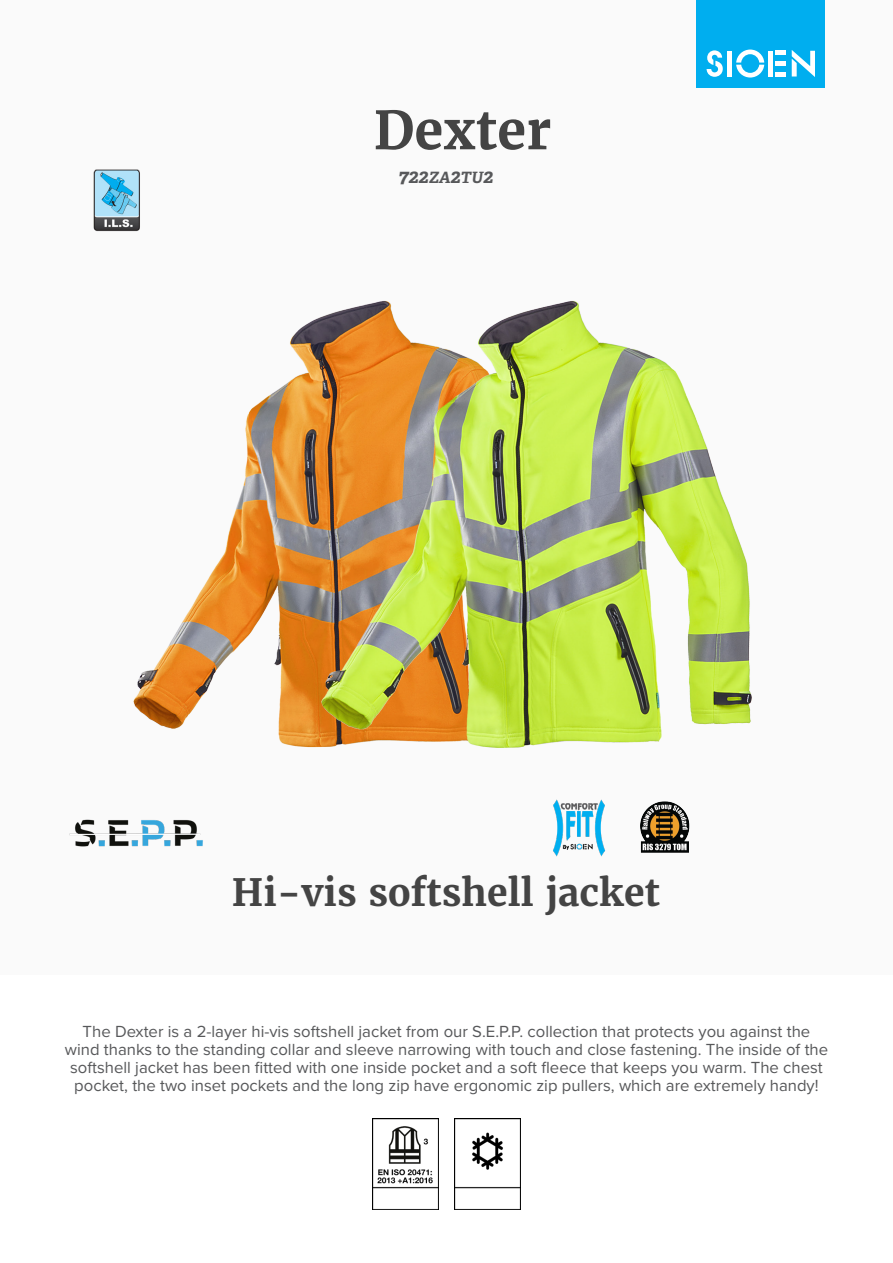
<style>
.page{position:relative;width:893px;height:1263px;background:#fff}
.page>*{position:absolute;margin:0;border:0;box-sizing:border-box;transform-origin:0 0}
.product_name{font:700 52.5px "Merriweather";color:#444}
.product_h2{font:700 37.5px "Merriweather";color:#444}
.product_ref{font:italic 700 19.5px "Adelle";color:#57585a}
.product_description{font:16.65px/18px "Proxima Nova";color:#57585a;text-align:center}
.s1{font-size:15.6px}
</style>
<div class="page">
<div style="left:0;top:0;width:893px;height:974px;background:#fafafa"></div>
<div style="left:697px;top:0;width:128px;height:88px;background:#00aeef"></div>
<svg style="left:707px;top:50px;width:16px;height:27px"></svg>
<svg style="left:736px;top:50px;width:28px;height:28px"></svg>
<div style="left:727px;top:51px;width:5px;height:26px;background:#fff"></div>
<div style="left:768px;top:51px;width:5px;height:26px;background:#fff"></div>
<div style="left:775px;top:72px;width:11px;height:5px;background:#fff"></div>
<div style="left:775px;top:61px;width:11px;height:5px;background:#fff"></div>
<hr style="left:775px;top:51px;width:11px;height:4px;background:#fff">
<svg style="left:792px;top:50px;width:23px;height:27px"></svg>
<img style="left:93px;top:169px;width:46px;height:63px">
<img style="left:69px;top:819px;width:41px;height:28px">
<img style="left:372px;top:1118px;width:66px;height:92px">
<img style="left:454px;top:1118px;width:67px;height:92px">
<img style="left:110px;top:170px;width:188px;height:677px">
<img style="left:298px;top:301px;width:454px;height:556px">
<p class="product_name" style="left:374px;top:97px;width:179px">Dexter</p>
<p class="product_ref" style="left:398px;top:164px;width:96px">722<span class="s1">ZA</span>2<span class="s1">TU</span>2</p>
<p class="product_h2" style="left:232px;top:868px;width:430px">Hi-vis softshell jacket</p>
<p class="product_description" style="left:65px;top:1021px;width:765px">The Dexter is a 2-layer hi-vis softshell jacket from our S.E.P.P. collection that protects you against the wind thanks to the standing collar and sleeve narrowing with touch and close fastening. The inside of the softshell jacket has been fitted with one inside pocket and a soft fleece that keeps you warm. The chest pocket, the two inset pockets and the long zip have ergonomic zip pullers, which are extremely handy!</p>
</div>
